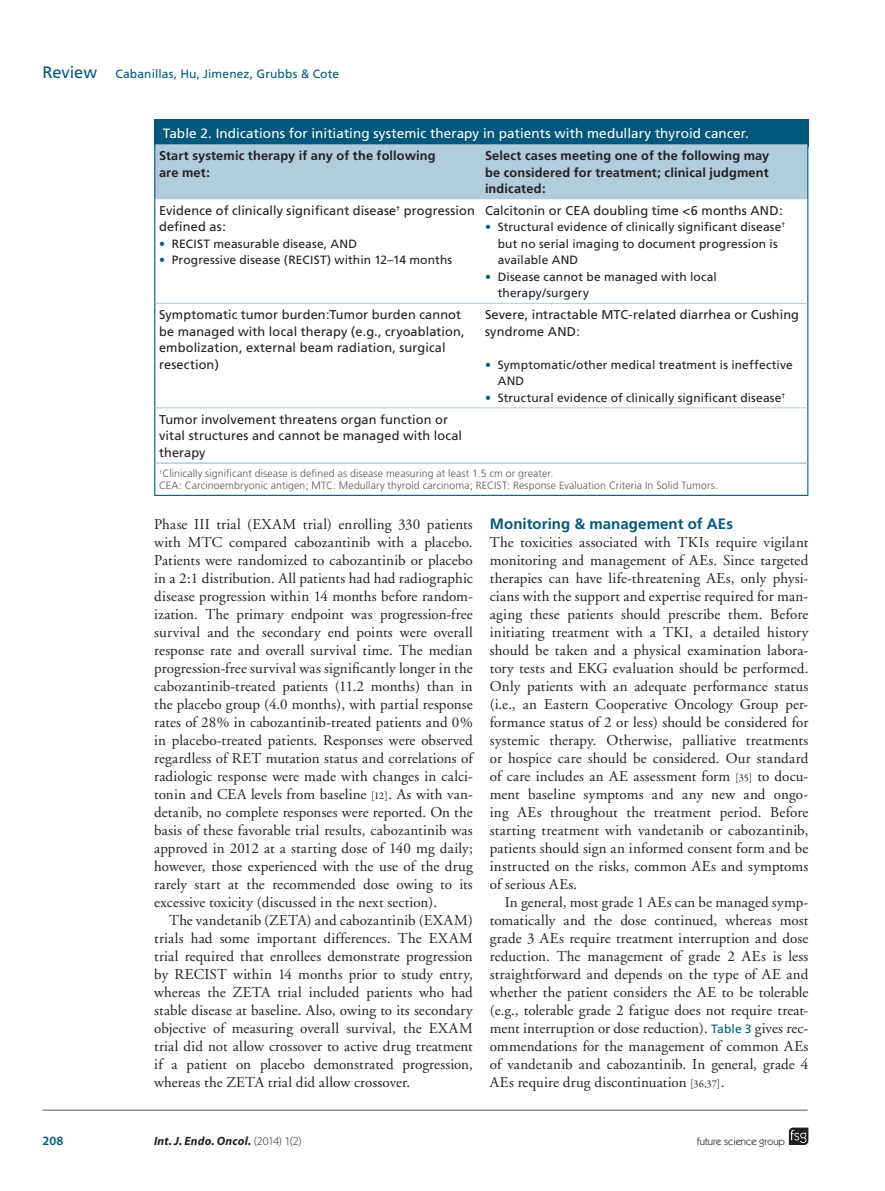
<style>
.page{position:relative;width:885px;height:1191px;background:#fff}
.page>*{position:absolute;margin:0;border:0;box-sizing:border-box;transform-origin:0 0}
.t1{font:15px/18px "Adobe Garamond";letter-spacing:.01em;color:#231f20;text-align:justify}
.t2{font:700 15px "Frutiger";letter-spacing:.005em;color:#00597c}
.t3{font:13.5px "Frutiger";letter-spacing:.005em;color:#fff}
.t4{font:12.75px/16.5px "Frutiger";letter-spacing:.01em;color:#231f20}
.t5{font:700 12.75px/16.5px "Frutiger";letter-spacing:.01em;color:#231f20}
.t6{font:600 12.75px "Myriad Pro";color:#00597c}
.t7{font:12px/16.5px "Frutiger";letter-spacing:.01em;color:#231f20}
.t8{font:12px "Frutiger";letter-spacing:.01em;color:#00597c}
.t9{font:italic 700 12px "Myriad Pro";letter-spacing:.015em;color:#231f20}
.t10{font:300 10.5px/12px "Frutiger";letter-spacing:.01em;color:#52555a}
.t11{font:10.5px "Itc Kabel";color:#231f20}
.s1{font-size:16.5px}
.s2{color:#00597c}
.s3{font-family:"Garamond Premr Pro";font-size:10.5px}
.s4{font-family:"Frutiger";font-size:12px;color:#00597c}
.s5{font-family:"Frutiger";font-size:13.5px;color:#fff}
.s6{font-weight:300;font-style:normal}
</style>
<div class="page">
<svg style="left:788px;top:1127px;width:20px;height:18px"></svg>
<hr style="left:43px;top:1109px;width:764px;height:1px;background:#52555a">
<div style="left:154px;top:119px;width:654px;height:28px;background:#00597c"></div>
<div style="left:155px;top:144px;width:652px;height:55px;background:#b1ccdc"></div>
<hr style="left:154px;top:144px;width:1px;height:55px;background:#00597c">
<hr style="left:807px;top:144px;width:1px;height:55px;background:#00597c">
<hr style="left:154px;top:199px;width:1px;height:104px;background:#00597c">
<hr style="left:807px;top:199px;width:1px;height:104px;background:#00597c">
<hr style="left:154px;top:303px;width:1px;height:105px;background:#00597c">
<hr style="left:807px;top:303px;width:1px;height:105px;background:#00597c">
<hr style="left:154px;top:408px;width:1px;height:55px;background:#00597c">
<hr style="left:807px;top:408px;width:1px;height:55px;background:#00597c">
<hr style="left:155px;top:303px;width:325px;height:1px;background:#b1ccdc">
<hr style="left:480px;top:303px;width:327px;height:1px;background:#b1ccdc">
<hr style="left:155px;top:407px;width:325px;height:1px;background:#b1ccdc">
<hr style="left:480px;top:407px;width:327px;height:1px;background:#b1ccdc">
<hr style="left:154px;top:463px;width:1px;height:32px;background:#00597c">
<hr style="left:807px;top:463px;width:1px;height:32px;background:#00597c">
<hr style="left:154px;top:495px;width:326px;height:1px;background:#00597c">
<hr style="left:480px;top:495px;width:328px;height:1px;background:#00597c">
<hr style="left:155px;top:462px;width:325px;height:2px;background:#b1ccdc">
<hr style="left:480px;top:462px;width:327px;height:2px;background:#b1ccdc">
<p class="t8" style="left:43px;top:67px;width:298px"><span class="s1">Review</span> Cabanillas, Hu, Jimenez, Grubbs &amp; Cote</p>
<p class="t3" style="left:163px;top:125px;width:587px">Table 2. Indications for initiating systemic therapy in patients with medullary thyroid cancer.</p>
<p class="t5" style="left:159px;top:147px;width:278px">Start systemic therapy if any of the following are met:</p>
<p class="t5" style="left:485px;top:147px;width:286px;text-align:justify">Select cases meeting one of the following may be considered for treatment; clinical judgment indicated:</p>
<p class="t4" style="left:159px;top:202px;width:317px">Evidence of clinically significant disease<sup>†</sup> progression defined as:</p>
<p class="t7" style="left:159px;top:235px;width:199px"><span class="s2">•</span> RECIST measurable disease, AND</p>
<p class="t7" style="left:159px;top:252px;width:294px"><span class="s2">•</span> Progressive disease (RECIST) within 12–14 months</p>
<p class="t4" style="left:485px;top:202px;width:299px">Calcitonin or CEA doubling time &lt;6 months AND:</p>
<p class="t7" style="left:497px;top:219px;width:289px;text-indent:-13px"><span class="s2">•</span> Structural evidence of clinically significant disease<sup>† </sup>but no serial imaging to document progression is available AND</p>
<p class="t7" style="left:497px;top:268px;width:220px;text-indent:-13px"><span class="s2">•</span> Disease cannot be managed with local therapy/surgery</p>
<p class="t4" style="left:159px;top:306px;width:307px">Symptomatic tumor burden:Tumor burden cannot be managed with local therapy (e.g., cryoablation, embolization, external beam radiation, surgical resection)</p>
<p class="t4" style="left:485px;top:306px;width:315px">Severe, intractable MTC-related diarrhea or Cushing syndrome AND:</p>
<p class="t7" style="left:497px;top:356px;width:296px;text-indent:-13px"><span class="s2">•</span> Symptomatic/other medical treatment is ineffective<br>AND</p>
<p class="t7" style="left:485px;top:389px;width:302px"><span class="s2">•</span> Structural evidence of clinically significant disease<sup>†</sup></p>
<p class="t4" style="left:159px;top:411px;width:304px">Tumor involvement threatens organ function or vital structures and cannot be managed with local therapy</p>
<p class="t10" style="left:159px;top:468px;width:560px"><sup>†</sup>Clinically significant disease is defined as disease measuring at least 1.5 cm or greater.<br>CEA: Carcinoembryonic antigen; MTC: Medullary thyroid carcinoma; RECIST: Response Evaluation Criteria In Solid Tumors.</p>
<p class="t1" style="left:154px;top:515px;width:320px">Phase III trial (EXAM trial) enrolling 330 patients with MTC compared cabozantinib with a placebo.<br>Patients were randomized to cabozantinib or placebo in a 2:1 distribution. All patients had had radiographic disease progression within 14 months before random&shy;ization. The primary endpoint was progression-free survival and the secondary end points were overall response rate and overall survival time. The median progression-free survival was significantly longer in the cabozantinib-treated patients (11.2 months) than in the placebo group (4.0 months), with partial response rates of 28% in cabozantinib-treated patients and 0% in placebo-treated patients. Responses were observed regardless of RET mutation status and correlations of radiologic response were made with changes in calci&shy;tonin and CEA levels from baseline <span class="s3">[12]</span>. As with van&shy;detanib, no complete responses were reported. On the basis of these favorable trial results, cabozantinib was approved in 2012 at a starting dose of 140 mg daily; however, those experienced with the use of the drug rarely start at the recommended dose owing to its excessive toxicity (discussed in the next section).</p>
<p class="t1" style="left:154px;top:911px;width:320px;text-indent:15px">The vandetanib (ZETA) and cabozantinib (EXAM) trials had some important differences. The EXAM trial required that enrollees demonstrate progression by RECIST within 14 months prior to study entry, whereas the ZETA trial included patients who had stable disease at baseline. Also, owing to its secondary objective of measuring overall survival, the EXAM trial did not allow crossover to active drug treatment if a patient on placebo demonstrated progression, whereas the ZETA trial did allow crossover.</p>
<p class="t2" style="left:490px;top:514px;width:245px">Monitoring &amp; management of AEs</p>
<p class="t1" style="left:490px;top:533px;width:320px">The toxicities associated with TKIs require vigilant monitoring and management of AEs. Since targeted therapies can have life-threatening AEs, only physi&shy;cians with the support and expertise required for man&shy;aging these patients should prescribe them. Before initiating treatment with a TKI, a detailed history should be taken and a physical examination labora&shy;tory tests and EKG evaluation should be performed.<br>Only patients with an adequate performance status (i.e., an Eastern Cooperative Oncology Group per&shy;formance status of 2 or less) should be considered for systemic therapy. Otherwise, palliative treatments or hospice care should be considered. Our standard of care includes an AE assessment form <span class="s3">[35]</span> to docu&shy;ment baseline symptoms and any new and ongo&shy;ing AEs throughout the treatment period. Before starting treatment with vandetanib or cabozantinib, patients should sign an informed consent form and be instructed on the risks, common AEs and symptoms of serious AEs.</p>
<p class="t1" style="left:490px;top:893px;width:320px;text-indent:15px">In general, most grade 1 AEs can be managed symp&shy;tomatically and the dose continued, whereas most grade 3 AEs require treatment interruption and dose reduction. The management of grade 2 AEs is less straightforward and depends on the type of AE and whether the patient considers the AE to be tolerable (e.g., tolerable grade 2 fatigue does not require treat&shy;ment interruption or dose reduction). <span class="s4">Table 3</span> gives rec&shy;ommendations for the management of common AEs of vandetanib and cabozantinib. In general, grade 4<br>AEs require drug discontinuation <span class="s3">[36,37]</span>.<span class="s5">T</span></p>
<p class="t6" style="left:43px;top:1132px;width:22px">208</p>
<p class="t9" style="left:154px;top:1132px;width:149px">Int. J. Endo. Oncol. <span class="s6">(2014) 1(2)</span></p>
<p class="t11" style="left:696px;top:1135px;width:90px">future science group</p>
</div>
